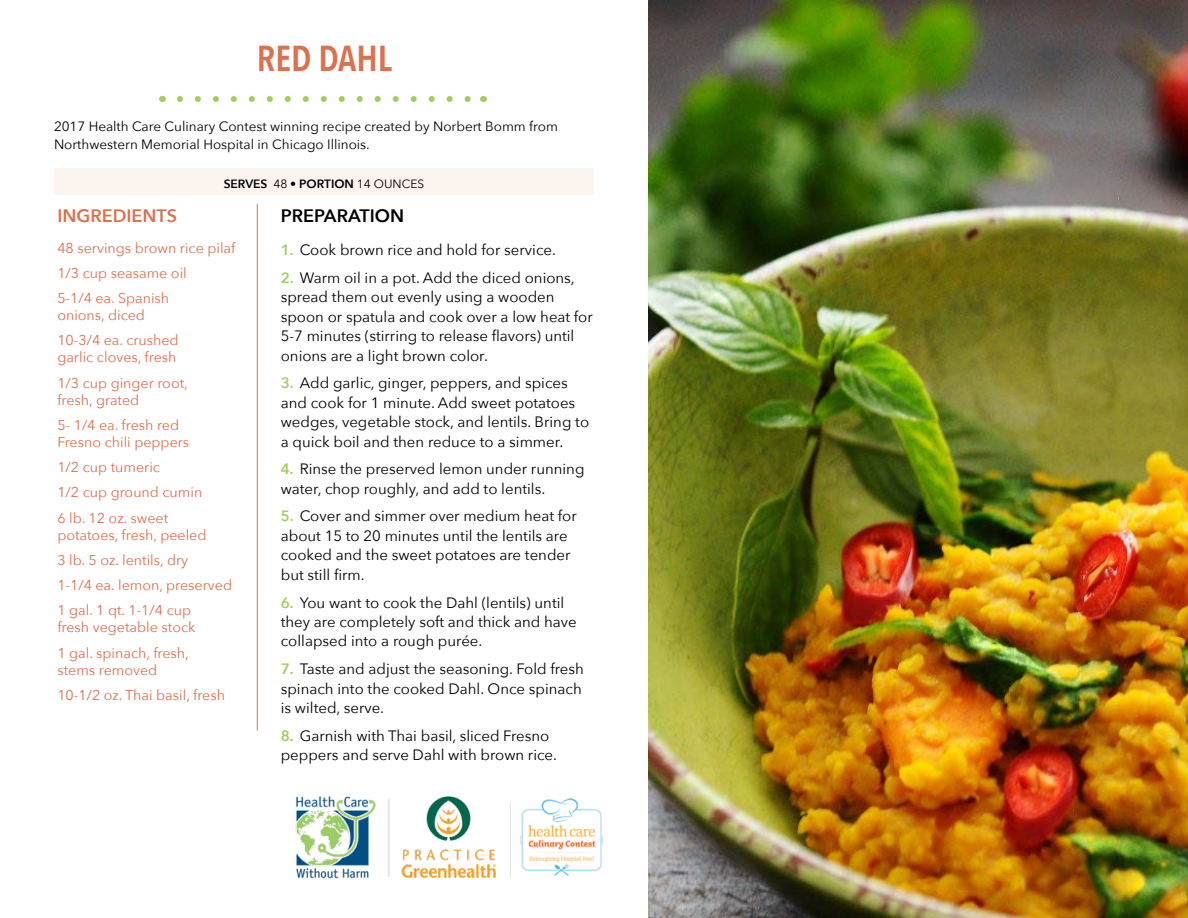
<style>
.page{position:relative;width:1188px;height:918px;background:#fff}
.page>*{position:absolute;margin:0;border:0;box-sizing:border-box;transform-origin:0 0}
.t1{font:600 36px "Avenir Next Condensed";color:#db714e}
.t2{font:600 18px "Avenir Next";color:#db714e}
.t3{font:600 18px "Avenir Next";color:#000}
.t4{font:15px/19.5px "Avenir Next";color:#000}
.t5{font:14.25px/25.2px "Avenir Next";color:#db714e}
.t6{font:13.5px/18px "Avenir Next";color:#000}
.t7{font:600 12px "Avenir Next";color:#000}
.s1{font-weight:400}
.s2{font-weight:600;color:#a1ce5e}
</style>
<div class="page">
<img style="left:648px;top:0;width:540px;height:918px">
<div style="left:54px;top:168px;width:540px;height:27px;background:#fcf4ef"></div>
<svg style="left:180px;top:96px;width:291px;height:6px"></svg>
<hr style="left:257px;top:204px;width:1px;height:526px;background:#db714e">
<img style="left:295px;top:796px;width:308px;height:83px">
<h1 class="t1" style="left:257px;top:27px;width:137px">RED DAHL</h1>
<p class="t6" style="left:54px;top:117px;width:506px">2017 Health Care Culinary Contest winning recipe created by Norbert Bomm from<br>Northwestern Memorial Hospital in Chicago Illinois.</p>
<p class="t7" style="left:224px;top:173px;width:202px">SERVES <span class="s1">48 •</span> PORTION <span class="s1">14 OUNCES</span></p>
<p class="t2" style="left:57px;top:200px;width:121px">INGREDIENTS</p>
<p class="t5" style="left:57px;top:234px;width:180px">48 servings brown rice pilaf<br>1/3 cup seasame oil<br>5-1/4 ea. Spanish</p>
<p class="t5" style="left:57px;top:302px;width:123px">onions, diced<br>10-3/4 ea. crushed</p>
<p class="t5" style="left:57px;top:344px;width:132px">garlic cloves, fresh<br>1/3 cup ginger root,</p>
<p class="t5" style="left:57px;top:387px;width:123px">fresh, grated<br>5- 1/4 ea. fresh red</p>
<p class="t5" style="left:57px;top:429px;width:146px">Fresno chili peppers<br>1/2 cup tumeric<br>1/2 cup ground cumin<br>6 lb. 12 oz. sweet</p>
<p class="t5" style="left:57px;top:521px;width:176px">potatoes, fresh, peeled<br>3 lb. 5 oz. lentils, dry<br>1-1/4 ea. lemon, preserved<br>1 gal. 1 qt. 1-1/4 cup</p>
<p class="t5" style="left:57px;top:614px;width:140px">fresh vegetable stock<br>1 gal. spinach, fresh,</p>
<p class="t5" style="left:57px;top:656px;width:169px">stems removed<br>10-1/2 oz. Thai basil, fresh</p>
<p class="t3" style="left:281px;top:200px;width:125px">PREPARATION</p>
<p class="t4" style="left:281px;top:239px;width:277px"><span class="s2">1.</span> Cook brown rice and hold for service.</p>
<p class="t4" style="left:281px;top:267px;width:314px"><span class="s2">2.</span> Warm oil in a pot. Add the diced onions, spread them out evenly using a wooden spoon or spatula and cook over a low heat for 5-7 minutes (stirring to release flavors) until onions are a light brown color.</p>
<p class="t4" style="left:281px;top:373px;width:310px"><span class="s2">3.</span> Add garlic, ginger, peppers, and spices and cook for 1 minute. Add sweet potatoes wedges, vegetable stock, and lentils. Bring to a quick boil and then reduce to a simmer.</p>
<p class="t4" style="left:281px;top:459px;width:305px"><span class="s2">4.</span> Rinse the preserved lemon under running water, chop roughly, and add to lentils.</p>
<p class="t4" style="left:281px;top:506px;width:298px"><span class="s2">5.</span> Cover and simmer over medium heat for about 15 to 20 minutes until the lentils are cooked and the sweet potatoes are tender but still firm.</p>
<p class="t4" style="left:281px;top:592px;width:298px"><span class="s2">6.</span> You want to cook the Dahl (lentils) until they are completely soft and thick and have collapsed into a rough purée.</p>
<p class="t4" style="left:281px;top:658px;width:305px"><span class="s2">7.</span> Taste and adjust the seasoning. Fold fresh spinach into the cooked Dahl. Once spinach is wilted, serve.</p>
<p class="t4" style="left:281px;top:725px;width:278px"><span class="s2">8.</span> Garnish with Thai basil, sliced Fresno peppers and serve Dahl with brown rice.</p>
</div>
